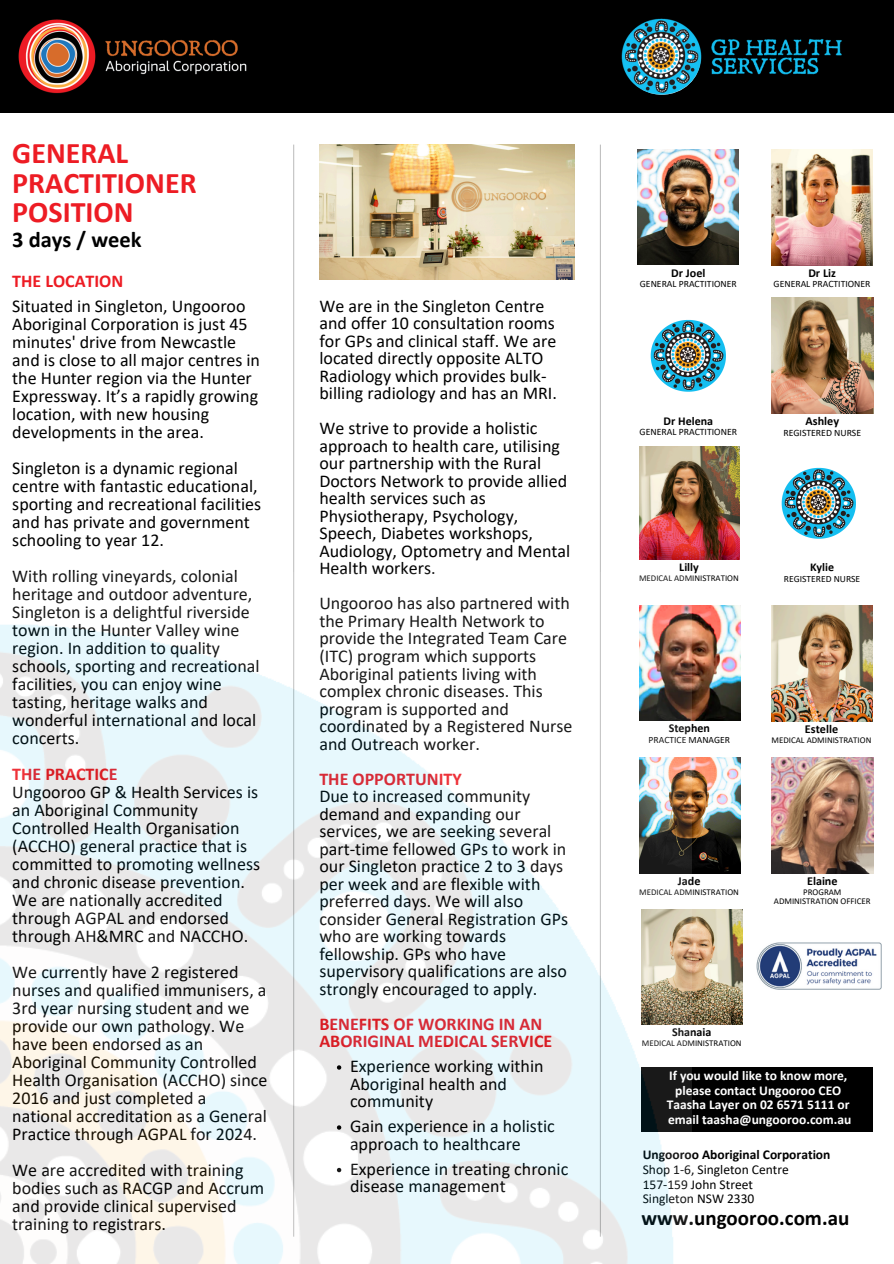
<style>
.page{position:relative;width:894px;height:1264px;background:#fff}
.page>*{position:absolute;margin:0;border:0;box-sizing:border-box;transform-origin:0 0}
.t1{font:700 30px/29.2px "Calibri";color:#ed1c24}
.t2{font:700 22.5px "Calibri";color:#000}
.t3{font:700 21px "Calibri";color:#000}
.t4{font:18px/18px "Calibri";color:#000}
.t5{font:700 18px/17.5px "Calibri";color:#ed1c24}
.t6{font:700 13.5px/14.7px "Calibri";color:#fff;text-align:center}
.t7{font:13.5px/14.7px "Calibri";color:#000}
.t8{font:700 12.15px "Calibri";color:#000}
.t9{font:700 12px "Calibri";color:#000}
.t10{font:9.75px "Calibri";color:#000}
.t11{font:9.6px "Calibri";color:#000}
.t12{font:8.85px/8.9px "Calibri";color:#000;text-align:center}
.s1{font-weight:700;color:#ed1c24}
.s2{font-weight:700}
</style>
<div class="page">
<div style="left:0;top:0;width:893px;height:113px;background:#000"></div>
<img style="left:18px;top:19px;width:229px;height:75px">
<img style="left:621px;top:18px;width:221px;height:77px">
<img style="left:319px;top:145px;width:256px;height:135px">
<img style="left:637px;top:149px;width:101px;height:115px">
<img style="left:771px;top:149px;width:100px;height:116px">
<img style="left:771px;top:297px;width:102px;height:116px">
<img style="left:650px;top:319px;width:76px;height:73px">
<img style="left:639px;top:446px;width:100px;height:114px">
<img style="left:691px;top:606px;width:49px;height:114px">
<img style="left:771px;top:606px;width:101px;height:116px">
<img style="left:691px;top:757px;width:49px;height:116px">
<img style="left:771px;top:757px;width:102px;height:116px">
<img style="left:691px;top:909px;width:51px;height:115px">
<img style="left:756px;top:942px;width:125px;height:47px">
<div style="left:641px;top:1066px;width:231px;height:65px;background:#000"></div>
<img style="left:781px;top:467px;width:75px;height:72px">
<hr style="left:293px;top:145px;width:1px;height:1091px;background:#000">
<hr style="left:599px;top:145px;width:1px;height:1091px;background:#000">
<img style="left:0;top:572px;width:691px;height:691px">
<p class="t1" style="left:12px;top:141px;width:186px">GENERAL<br>PRACTITIONER<br>POSITION</p>
<p class="t2" style="left:12px;top:230px;width:131px">3 days / week</p>
<p class="t5" style="left:12px;top:274px;width:112px">THE LOCATION</p>
<p class="t4" style="left:12px;top:298px;width:249px">Situated in Singleton, Ungooroo<br>Aboriginal Corporation is just 45 minutes' drive from Newcastle and is close to all major centres in the Hunter region via the Hunter<br>Expressway. It’s a rapidly growing location, with new housing developments in the area.</p>
<p class="t4" style="left:12px;top:460px;width:250px">Singleton is a dynamic regional centre with fantastic educational, sporting and recreational facilities and has private and government schooling to year 12.</p>
<p class="t4" style="left:12px;top:568px;width:249px">With rolling vineyards, colonial heritage and outdoor adventure,<br>Singleton is a delightful riverside town in the Hunter Valley wine region. In addition to quality schools, sporting and recreational facilities, you can enjoy wine tasting, heritage walks and wonderful international and local concerts.</p>
<p class="t4" style="left:12px;top:766px;width:249px"><span class="s1">THE PRACTICE<br></span>Ungooroo GP &amp; Health Services is an Aboriginal Community<br>Controlled Health Organisation (ACCHO) general practice that is committed to promoting wellness and chronic disease prevention.<br>We are nationally accredited through AGPAL and endorsed through AH&amp;MRC and NACCHO.</p>
<p class="t4" style="left:12px;top:964px;width:256px">We currently have 2 registered nurses and qualified immunisers, a<br>3rd year nursing student and we provide our own pathology. We have been endorsed as an<br>Aboriginal Community Controlled<br>Health Organisation (ACCHO) since<br>2016 and just completed a national accreditation as a General<br>Practice through AGPAL for 2024.</p>
<p class="t4" style="left:12px;top:1162px;width:253px">We are accredited with training bodies such as RACGP and Accrum and provide clinical supervised training to registrars.</p>
<p class="t4" style="left:319px;top:298px;width:239px;line-height:17.5px">We are in the Singleton Centre and offer 10 consultation rooms for GPs and clinical staff. We are located directly opposite ALTO<br>Radiology which provides bulk&shy;billing radiology and has an MRI.</p>
<p class="t4" style="left:319px;top:421px;width:252px;line-height:17.5px">We strive to provide a holistic approach to health care, utilising our partnership with the Rural<br>Doctors Network to provide allied health services such as<br>Physiotherapy, Psychology,<br>Speech, Diabetes workshops,<br>Audiology, Optometry and Mental<br>Health workers.</p>
<p class="t4" style="left:319px;top:596px;width:254px;line-height:17.5px">Ungooroo has also partnered with the Primary Health Network to provide the Integrated Team Care (ITC) program which supports<br>Aboriginal patients living with complex chronic diseases. This program is supported and coordinated by a Registered Nurse and Outreach worker.</p>
<p class="t4" style="left:319px;top:771px;width:250px;line-height:17.5px"><span class="s1">THE OPPORTUNITY<br></span>Due to increased community demand and expanding our services, we are seeking several part-time fellowed GPs to work in our Singleton practice 2 to 3 days per week and are flexible with preferred days. We will also consider General Registration GPs who are working towards fellowship. GPs who have supervisory qualifications are also strongly encouraged to apply.</p>
<p class="t5" style="left:319px;top:1016px;width:234px">BENEFITS OF WORKING IN AN<br>ABORIGINAL MEDICAL SERVICE</p>
<p class="t4" style="left:350px;top:1058px;width:195px;line-height:17.5px">Experience working within<br>Aboriginal health and community</p>
<p class="t4" style="left:350px;top:1118px;width:206px;line-height:17.5px">Gain experience in a holistic approach to healthcare</p>
<p class="t4" style="left:350px;top:1161px;width:220px;line-height:17.5px">Experience in treating chronic disease management</p>
<p class="t8" style="left:671px;top:267px;width:36px">Dr Joel</p>
<p class="t10" style="left:639px;top:280px;width:98px">GENERAL PRACTITIONER</p>
<h1 class="t8" style="left:808px;top:267px;width:29px">Dr Liz</h1>
<h2 class="t10" style="left:773px;top:280px;width:98px">GENERAL PRACTITIONER</h2>
<h4 class="t9" style="left:663px;top:415px;width:51px">Dr Helena</h4>
<h4 class="t10" style="left:639px;top:428px;width:99px">GENERAL PRACTITIONER</h4>
<h3 class="t8" style="left:805px;top:416px;width:35px">Ashley</h3>
<h4 class="t10" style="left:783px;top:428px;width:79px">REGISTERED NURSE</h4>
<p class="t9" style="left:679px;top:562px;width:21px">Lilly</p>
<p class="t12" style="left:639px;top:574px;width:101px">MEDICAL ADMINISTRATION</p>
<p class="t9" style="left:809px;top:562px;width:26px">Kylie</p>
<p class="t11" style="left:783px;top:574px;width:78px">REGISTERED NURSE</p>
<h4 class="t9" style="left:668px;top:723px;width:43px">Stephen</h4>
<h4 class="t11" style="left:648px;top:735px;width:83px">PRACTICE MANAGER</h4>
<h4 class="t8" style="left:804px;top:724px;width:35px">Estelle</h4>
<p class="t12" style="left:771px;top:736px;width:101px">MEDICAL ADMINISTRATION</p>
<p class="t8" style="left:677px;top:875px;width:24px">Jade</p>
<h4 class="t12" style="left:639px;top:888px;width:101px">MEDICAL ADMINISTRATION</h4>
<h4 class="t8" style="left:806px;top:875px;width:32px">Elaine</h4>
<h4 class="t12" style="left:773px;top:888px;width:98px">PROGRAM<br>ADMINISTRATION OFFICER</h4>
<h4 class="t9" style="left:671px;top:1027px;width:41px">Shanaia</h4>
<h3 class="t12" style="left:641px;top:1039px;width:101px">MEDICAL ADMINISTRATION</h3>
<p class="t6" style="left:666px;top:1069px;width:184px">If you would like to know more, please contact Ungooroo CEO<br>Taasha Layer on 02 6571 5111 or</p>
<p class="t6" style="left:668px;top:1113px;width:185px">email taasha@ungooroo.com.au</p>
<p class="t7" style="left:642px;top:1148px;width:189px"><span class="s2">Ungooroo Aboriginal Corporation<br></span>Shop 1-6, Singleton Centre<br>157-159 John Street<br>Singleton NSW 2330</p>
<p class="t3" style="left:641px;top:1209px;width:209px">www.ungooroo.com.au</p>
</div>
